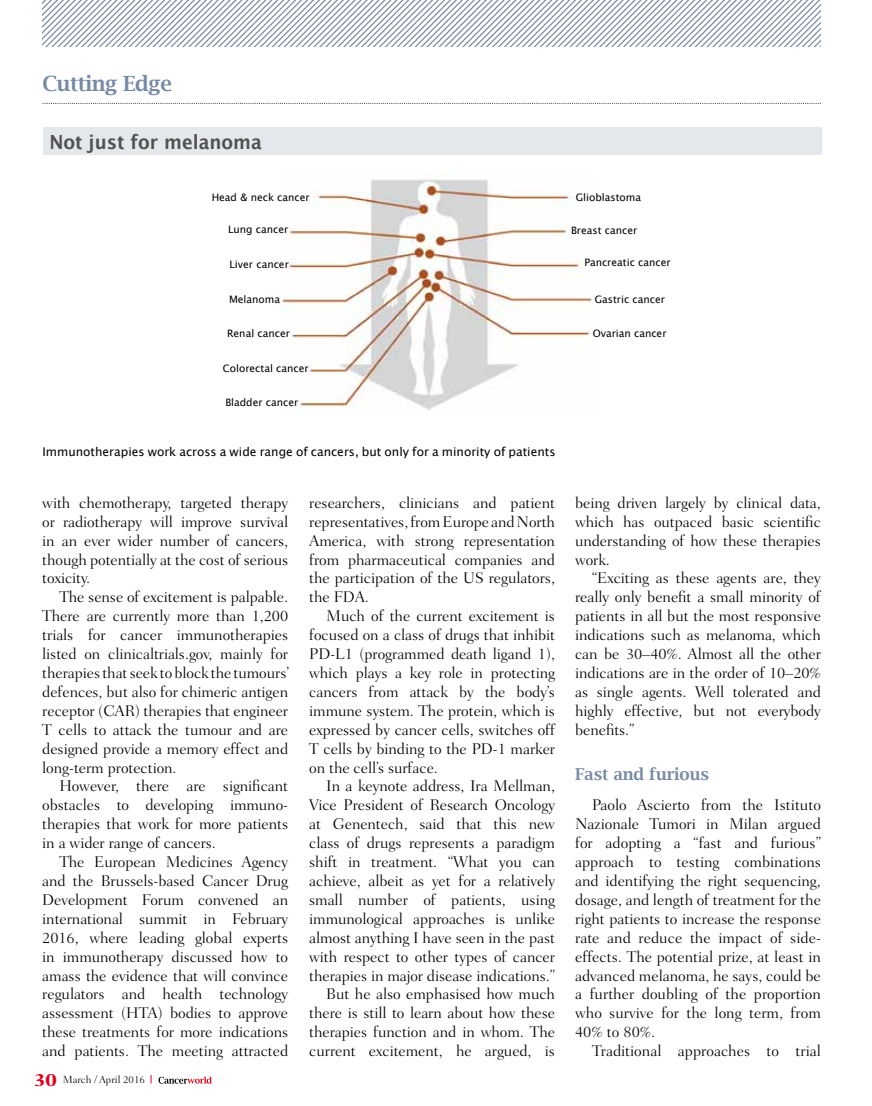
<style>
.page{position:relative;width:872px;height:1106px;background:#fff}
.page>*{position:absolute;margin:0;border:0;box-sizing:border-box;transform-origin:0 0}
.t1{font:600 21px "Lucida Bright";letter-spacing:-.025em;color:#778aa5}
.t2{font:700 19.5px "Lucida Grande";color:#50514f;scale:.94 1}
.t3{font:600 16.5px "Lucida Bright";letter-spacing:-.005em;color:#778aa5}
.t4{font:300 15.75px/18.9px "Fairfield LH";letter-spacing:-.005em;color:#000;text-align:justify}
.t5{font:12px "Lucida Grande";color:#000}
.t6{font:300 10.5px "Fairfield LH";color:#000}
.t7{font:10.2px "Lucida Grande";color:#000}
.s1{font-weight:800;font-size:18px;color:#e2001a}
</style>
<div class="page">
<svg style="left:158px;top:1076px;width:54px;height:7px"></svg>
<svg style="left:43px;top:0;width:778px;height:47px"></svg>
<svg style="left:43px;top:103px;width:778px;height:1px"></svg>
<div style="left:43px;top:128px;width:778px;height:27px;background:#e4e8ed"></div>
<img style="left:280px;top:173px;width:315px;height:237px">
<h1 class="t1" style="left:43px;top:71px;width:131px">Cutting Edge</h1>
<p class="t2" style="left:49px;top:126px;width:228px">Not just for melanoma</p>
<p class="t7" style="left:212px;top:191px;width:100px">Head &amp; neck cancer</p>
<p class="t7" style="left:576px;top:191px;width:67px">Glioblastoma</p>
<p class="t7" style="left:571px;top:224px;width:68px">Breast cancer</p>
<p class="t7" style="left:584px;top:257px;width:88px">Pancreatic cancer</p>
<p class="t7" style="left:595px;top:293px;width:72px">Gastric cancer</p>
<p class="t7" style="left:592px;top:327px;width:75px">Ovarian cancer</p>
<p class="t7" style="left:228px;top:224px;width:62px">Lung cancer</p>
<p class="t7" style="left:229px;top:258px;width:61px">Liver cancer</p>
<p class="t7" style="left:229px;top:294px;width:53px">Melanoma</p>
<p class="t7" style="left:227px;top:327px;width:64px">Renal cancer</p>
<p class="t7" style="left:223px;top:362px;width:87px">Colorectal cancer</p>
<p class="t7" style="left:225px;top:396px;width:75px">Bladder cancer</p>
<p class="t5" style="left:42px;top:444px;width:514px">Immunotherapies work across a wide range of cancers, but only for a minority of patients</p>
<p class="t4" style="left:42px;top:493px;width:247px">with chemotherapy, targeted therapy or radiotherapy will improve survival in an ever wider number of cancers, though potentially at the cost of serious toxicity.</p>
<p class="t4" style="left:42px;top:588px;width:248px;text-indent:17px">The sense of excitement is palpable.<br>There are currently more than 1,200 trials for cancer immunotherapies listed on clinicaltrials.gov, mainly for therapies that seek to block the tumours’ defences, but also for chimeric antigen receptor (CAR) therapies that engineer T cells to attack the tumour and are designed provide a memory effect and long-term protection.</p>
<p class="t4" style="left:42px;top:777px;width:247px;text-indent:17px">However, there are significant obstacles to developing immuno&shy;therapies that work for more patients in a wider range of cancers.</p>
<p class="t4" style="left:42px;top:852px;width:247px;text-indent:17px">The European Medicines Agency and the Brussels-based Cancer Drug Development Forum convened an international summit in February 2016, where leading global experts in immunotherapy discussed how to amass the evidence that will convince regulators and health technology assessment (HTA) bodies to approve these treatments for more indications and patients. The meeting attracted</p>
<p class="t6" style="left:34px;top:1073px;width:112px"><span class="s1">30</span> March / April 2016</p>
<p class="t4" style="left:309px;top:493px;width:247px">researchers, clinicians and patient representatives, from Europe and North America, with strong representation from pharmaceutical companies and the participation of the US regulators, the FDA.</p>
<p class="t4" style="left:309px;top:606px;width:247px;text-indent:17px">Much of the current excitement is focused on a class of drugs that inhibit PD-L1 (programmed death ligand 1), which plays a key role in protecting cancers from attack by the body’s immune system. The protein, which is expressed by cancer cells, switches off T cells by binding to the PD-1 marker on the cell’s surface.</p>
<p class="t4" style="left:309px;top:777px;width:247px;text-align:right">In a keynote address, Ira Mellman, Vice President of Research Oncology at Genentech, said that this new class of drugs represents a paradigm shift in treatment. “What you can achieve, albeit as yet for a relatively small number of patients, using immunological approaches is unlike almost anything I have seen in the past with respect to other types of cancer therapies in major disease indications.” But he also emphasised how much there is still to learn about how these therapies function and in whom. The current excitement, he argued, is</p>
<p class="t4" style="left:575px;top:493px;width:247px">being driven largely by clinical data, which has outpaced basic scientific understanding of how these therapies work.</p>
<p class="t4" style="left:575px;top:569px;width:247px;text-indent:17px">“Exciting as these agents are, they really only benefit a small minority of patients in all but the most responsive indications such as melanoma, which can be 30–40%. Almost all the other indications are in the order of 10–20% as single agents. Well tolerated and highly effective, but not everybody benefits.”</p>
<p class="t3" style="left:575px;top:764px;width:135px">Fast and furious</p>
<p class="t4" style="left:575px;top:795px;width:247px;text-indent:17px">Paolo Ascierto from the Istituto Nazionale Tumori in Milan argued for adopting a “fast and furious” approach to testing combinations and identifying the right sequencing, dosage, and length of treatment for the right patients to increase the response rate and reduce the impact of side&shy;effects. The potential prize, at least in advanced melanoma, he says, could be a further doubling of the proportion who survive for the long term, from 40% to 80%.</p>
<p class="t4" style="left:592px;top:1041px;width:230px">Traditional approaches to trial</p>
</div>
